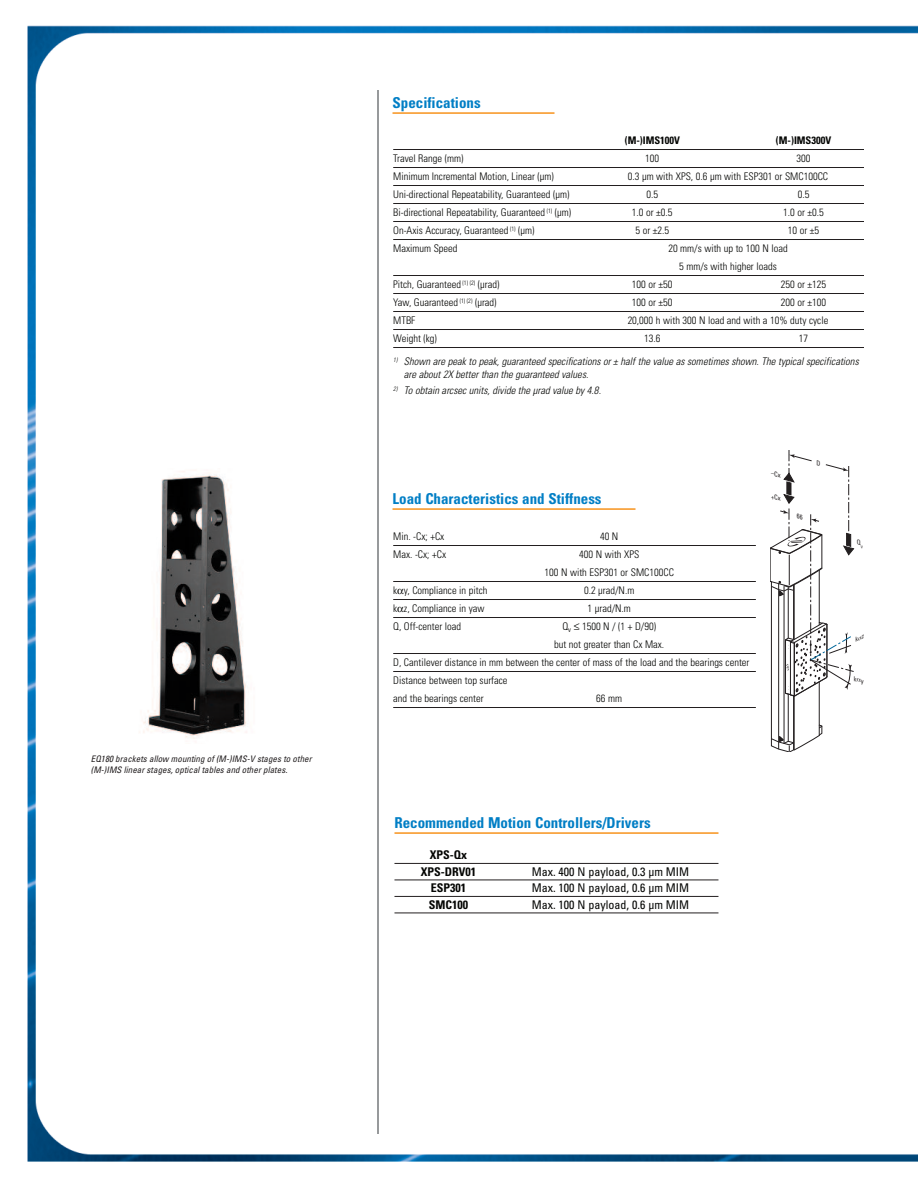
<style>
.page{position:relative;width:918px;height:1188px;background:#fff}
.page>*{position:absolute;margin:0;border:0;box-sizing:border-box;transform-origin:0 0}
.t1{font:700 condensed 15px "Univers";color:#007ec5}
.t2{font:condensed 12px "Univers";color:#040503}
.t3{font:700 condensed 12px/16.5px "Univers";color:#040503;text-align:center}
.t4{font:300 condensed 10.5px/18px "Univers";color:#040503;text-align:center}
.t5{font:italic 300 condensed 10.5px/12.6px "Univers";letter-spacing:.005em;color:#040503}
.t6{font:700 condensed 10.5px "Univers";color:#040503}
.t7{font:italic condensed 9px/10.8px "Univers";letter-spacing:.005em;color:#231f20}
</style>
<div class="page">
<img style="left:27px;top:25px;width:891px;height:1137px">
<hr style="left:377px;top:90px;width:2px;height:1044px;background:#76787b">
<hr style="left:393px;top:508px;width:243px;height:2px;background:#f7931d">
<hr style="left:393px;top:545px;width:363px;height:1px;background:#231f20">
<hr style="left:393px;top:581px;width:363px;height:1px;background:#231f20">
<hr style="left:393px;top:599px;width:363px;height:1px;background:#231f20">
<hr style="left:393px;top:617px;width:363px;height:1px;background:#231f20">
<hr style="left:393px;top:653px;width:363px;height:1px;background:#231f20">
<hr style="left:393px;top:671px;width:363px;height:1px;background:#231f20">
<hr style="left:393px;top:707px;width:363px;height:1px;background:#231f20">
<hr style="left:393px;top:112px;width:162px;height:2px;background:#f7931d">
<hr style="left:393px;top:149px;width:471px;height:1px;background:#231f20">
<hr style="left:393px;top:167px;width:471px;height:1px;background:#231f20">
<hr style="left:393px;top:185px;width:471px;height:1px;background:#231f20">
<hr style="left:393px;top:203px;width:471px;height:1px;background:#231f20">
<hr style="left:393px;top:221px;width:471px;height:1px;background:#231f20">
<hr style="left:393px;top:239px;width:471px;height:1px;background:#231f20">
<hr style="left:393px;top:275px;width:471px;height:1px;background:#231f20">
<hr style="left:393px;top:293px;width:471px;height:1px;background:#231f20">
<hr style="left:393px;top:311px;width:471px;height:1px;background:#231f20">
<hr style="left:393px;top:329px;width:471px;height:1px;background:#231f20">
<hr style="left:393px;top:347px;width:471px;height:1px;background:#231f20">
<img style="left:105px;top:468px;width:178px;height:276px">
<div style="left:757px;top:450px;width:107px;height:302px;background:#fff"></div>
<hr style="left:394px;top:863px;width:324px;height:1px;background:#231f20">
<hr style="left:394px;top:880px;width:324px;height:1px;background:#231f20">
<hr style="left:394px;top:896px;width:324px;height:1px;background:#231f20">
<hr style="left:394px;top:913px;width:324px;height:1px;background:#231f20">
<hr style="left:394px;top:832px;width:324px;height:2px;background:#f7931d">
<svg style="left:398px;top:589px;width:6px;height:5px"></svg>
<svg style="left:398px;top:607px;width:6px;height:5px"></svg>
<svg style="left:770px;top:450px;width:85px;height:302px"></svg>
<p class="t7" style="left:91px;top:755px;width:222px">EQ180 brackets allow mounting of (M-)IMS-V stages to other (M-)IMS linear stages, optical tables and other plates.</p>
<h1 class="t1" style="left:393px;top:97px;width:90px">Specifications</h1>
<p class="t6" style="left:625px;top:136px;width:57px">(M-)IMS100V</p>
<p class="t6" style="left:776px;top:136px;width:57px">(M-)IMS300V</p>
<p class="t4" style="left:393px;top:150px;width:72px">Travel Range (mm)</p>
<p class="t4" style="left:645px;top:150px;width:15px">100</p>
<p class="t4" style="left:797px;top:150px;width:15px">300</p>
<p class="t4" style="left:393px;top:168px;width:162px">Minimum Incremental Motion, Linear (µm)</p>
<p class="t4" style="left:628px;top:168px;width:202px">0.3 µm with XPS, 0.6 µm with ESP301 or SMC100CC</p>
<p class="t4" style="left:393px;top:186px;width:178px">Uni-directional Repeatability, Guaranteed (µm)</p>
<p class="t4" style="left:646px;top:186px;width:13px">0.5</p>
<p class="t4" style="left:798px;top:186px;width:13px">0.5</p>
<p class="t4" style="left:393px;top:204px;width:180px">Bi-directional Repeatability, Guaranteed <sup>(1)</sup> (µm)</p>
<p class="t4" style="left:632px;top:204px;width:42px">1.0 or ±0.5</p>
<p class="t4" style="left:783px;top:204px;width:42px">1.0 or ±0.5</p>
<p class="t4" style="left:393px;top:222px;width:143px">On-Axis Accuracy, Guaranteed <sup>(1)</sup> (µm)</p>
<p class="t4" style="left:635px;top:222px;width:35px">5 or ±2.5</p>
<p class="t4" style="left:788px;top:222px;width:33px">10 or ±5</p>
<p class="t4" style="left:393px;top:240px;width:66px">Maximum Speed</p>
<p class="t4" style="left:668px;top:240px;width:121px">20 mm/s with up to 100 N load<br>5 mm/s with higher loads</p>
<p class="t4" style="left:393px;top:276px;width:108px">Pitch, Guaranteed <sup>(1)</sup> <sup>(2)</sup> (µrad)</p>
<p class="t4" style="left:632px;top:276px;width:42px">100 or ±50</p>
<p class="t4" style="left:781px;top:276px;width:47px">250 or ±125</p>
<p class="t4" style="left:393px;top:294px;width:105px">Yaw, Guaranteed <sup>(1)</sup> <sup>(2)</sup> (µrad)</p>
<p class="t4" style="left:632px;top:294px;width:42px">100 or ±50</p>
<p class="t4" style="left:781px;top:294px;width:47px">200 or ±100</p>
<p class="t4" style="left:393px;top:312px;width:24px">MTBF</p>
<p class="t4" style="left:628px;top:312px;width:202px">20,000 h with 300 N load and with a 10% duty cycle</p>
<p class="t4" style="left:393px;top:330px;width:45px">Weight (kg)</p>
<p class="t4" style="left:644px;top:330px;width:18px">13.6</p>
<p class="t4" style="left:799px;top:330px;width:11px">17</p>
<p class="t5" style="left:404px;top:356px;width:456px;text-indent:-11px"><sup>1)</sup> Shown are peak to peak, guaranteed specifications or ± half the value as sometimes shown. The typical specifications are about 2X better than the guaranteed values.</p>
<p class="t5" style="left:393px;top:385px;width:209px"><sup>2)</sup> To obtain arcsec units, divide the µrad value by 4.8.</p>
<h1 class="t1" style="left:393px;top:493px;width:211px">Load Characteristics and Stiffness</h1>
<p class="t4" style="left:393px;top:528px;width:53px">Min. -Cx; +Cx</p>
<p class="t4" style="left:600px;top:528px;width:20px">40 N</p>
<p class="t4" style="left:393px;top:546px;width:54px">Max. -Cx; +Cx</p>
<p class="t4" style="left:545px;top:546px;width:131px">400 N with XPS<br>100 N with ESP301 or SMC100CC</p>
<p class="t4" style="left:393px;top:582px;width:96px">k y, Compliance in pitch</p>
<p class="t4" style="left:584px;top:582px;width:52px">0.2 µrad/N.m</p>
<p class="t4" style="left:393px;top:600px;width:93px">k z, Compliance in yaw</p>
<p class="t4" style="left:588px;top:600px;width:45px">1 µrad/N.m</p>
<p class="t4" style="left:393px;top:618px;width:70px">Q, Off-center load</p>
<p class="t4" style="left:562px;top:618px;width:95px">Q<sub>v</sub> ≤ 1500 N / (1 + D/90)</p>
<p class="t4" style="left:554px;top:636px;width:112px">but not greater than Cx Max.</p>
<p class="t4" style="left:393px;top:654px;width:358px">D, Cantilever distance in mm between the center of mass of the load and the bearings center</p>
<p class="t4" style="left:393px;top:672px;width:116px">Distance between top surface</p>
<p class="t4" style="left:393px;top:690px;width:92px">and the bearings center</p>
<p class="t4" style="left:596px;top:690px;width:27px">66 mm</p>
<h1 class="t1" style="left:394px;top:817px;width:258px">Recommended Motion Controllers/Drivers</h1>
<p class="t3" style="left:421px;top:848px;width:57px">XPS-Qx<br>XPS-DRV01</p>
<p class="t2" style="left:532px;top:867px;width:159px">Max. 400 N payload, 0.3 µm MIM</p>
<p class="t3" style="left:431px;top:881px;width:37px">ESP301</p>
<p class="t2" style="left:532px;top:884px;width:159px">Max. 100 N payload, 0.6 µm MIM</p>
<p class="t3" style="left:429px;top:897px;width:41px">SMC100</p>
<p class="t2" style="left:532px;top:900px;width:159px">Max. 100 N payload, 0.6 µm MIM</p>
</div>
